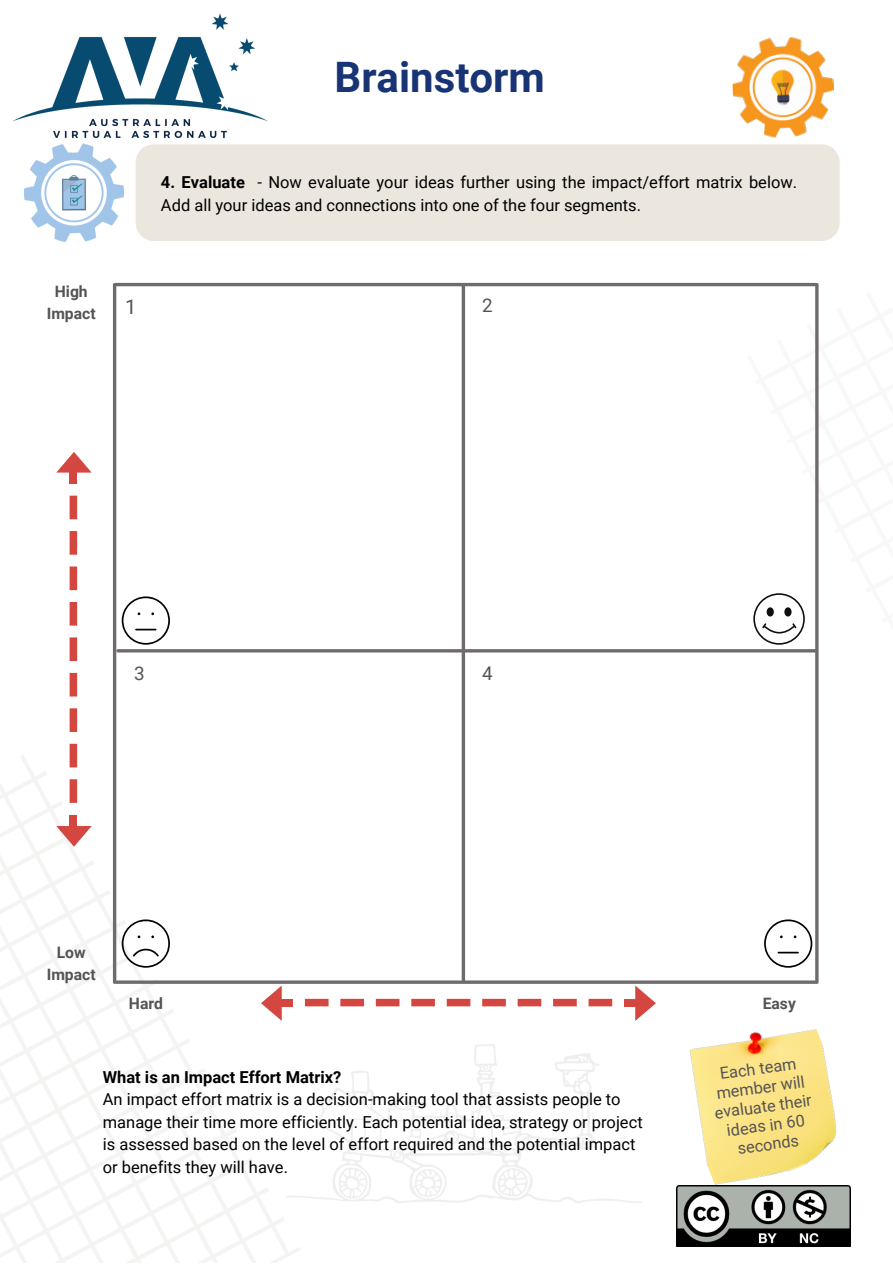
<style>
.page{position:relative;width:893px;height:1264px;background:#fff}
.page>*{position:absolute;margin:0;border:0;box-sizing:border-box;transform-origin:0 0}
.t1{font:700 42px "Roboto";color:#193475}
.t2{font:20.25px "Roboto";color:#545454}
.t3{font:18.75px "Roboto";color:#545454}
.t4{font:16.5px/22.5px "Roboto";color:#000}
.t5{font:700 16.5px "Roboto";color:#000}
.t6{font:16.35px/19px "Roboto";color:#545454;text-align:center}
.t7{font:700 15.75px/21.5px "Roboto";color:#545454;text-align:center}
.s1{font-weight:700}
</style>
<div class="page">
<svg style="left:92px;top:1219px;width:208px;height:30px"></svg>
<svg style="left:92px;top:1190px;width:192px;height:29px"></svg>
<svg style="left:92px;top:1160px;width:176px;height:30px"></svg>
<svg style="left:92px;top:1130px;width:160px;height:30px"></svg>
<svg style="left:92px;top:1101px;width:144px;height:29px"></svg>
<svg style="left:92px;top:749px;width:209px;height:352px"></svg>
<svg style="left:286px;top:1043px;width:356px;height:160px"></svg>
<svg style="left:401px;top:1128px;width:20px;height:10px"></svg>
<svg style="left:337px;top:1167px;width:31px;height:31px"></svg>
<svg style="left:498px;top:1167px;width:30px;height:30px"></svg>
<hr style="left:116px;top:283px;width:699px;height:3px;background:#6f6b6d">
<hr style="left:118px;top:649px;width:697px;height:3px;background:#6f6b6d">
<hr style="left:116px;top:980px;width:699px;height:3px;background:#6f6b6d">
<hr style="left:113px;top:284px;width:3px;height:698px;background:#6f6b6d">
<hr style="left:815px;top:284px;width:3px;height:698px;background:#6f6b6d">
<svg style="left:461px;top:286px;width:4px;height:694px;background:#888486"></svg>
<div style="left:281px;top:998px;width:12px;height:8px;background:#d44740"></div>
<svg style="left:305px;top:998px;width:307px;height:8px"></svg>
<div style="left:623px;top:998px;width:12px;height:8px;background:#d44740"></div>
<svg style="left:261px;top:985px;width:21px;height:35px"></svg>
<svg style="left:635px;top:985px;width:21px;height:35px"></svg>
<div style="left:70px;top:472px;width:7px;height:12px;background:#d44740"></div>
<svg style="left:0;top:495px;width:92px;height:767px"></svg>
<svg style="left:57px;top:452px;width:34px;height:20px"></svg>
<svg style="left:122px;top:919px;width:48px;height:48px"></svg>
<svg style="left:122px;top:596px;width:48px;height:48px"></svg>
<hr style="left:135px;top:628px;width:21px;height:2px;background:#000">
<svg style="left:764px;top:919px;width:48px;height:48px"></svg>
<hr style="left:777px;top:951px;width:21px;height:2px;background:#000">
<svg style="left:753px;top:152px;width:87px;height:492px"></svg>
<img style="left:689px;top:1029px;width:162px;height:169px">
<img style="left:54px;top:237px;width:43px;height:5px">
<div style="left:136px;top:144px;width:703px;height:97px;background:#ebe7de;border-radius:18px"></div>
<img style="left:13px;top:13px;width:255px;height:224px">
<img style="left:676px;top:1185px;width:174px;height:60px">
<img style="left:732px;top:37px;width:102px;height:101px">
<h1 class="t1" style="left:334px;top:53px;width:212px">Brainstorm</h1>
<p class="t7" style="left:47px;top:281px;width:50px">High<br>Impact</p>
<p class="t4" style="left:161px;top:171px;width:637px"><span class="s1">4. Evaluate</span> - Now evaluate your ideas further using the impact/effort matrix below.<br>Add all your ideas and connections into one of the four segments.</p>
<p class="t2" style="left:125px;top:295px;width:13px">1</p>
<p class="t3" style="left:482px;top:294px;width:12px">2</p>
<p class="t3" style="left:134px;top:662px;width:12px">3</p>
<p class="t3" style="left:482px;top:662px;width:12px">4</p>
<p class="t7" style="left:47px;top:942px;width:50px">Low<br>Impact</p>
<p class="t7" style="left:129px;top:992px;width:36px">Hard</p>
<p class="t7" style="left:762px;top:992px;width:35px">Easy</p>
<p class="t5" style="left:103px;top:1067px;width:240px">What is an Impact Effort Matrix?</p>
<p class="t4" style="left:103px;top:1088px;width:541px">An impact effort matrix is a decision-making tool that assists people to manage their time more efficiently. Each potential idea, strategy or project is assessed based on the level of effort required and the potential impact or benefits they will have.</p>
<p class="t6" style="left:708px;top:1066px;width:99px;rotate:-8deg">Each team member will evaluate their ideas in 60 seconds</p>
</div>
